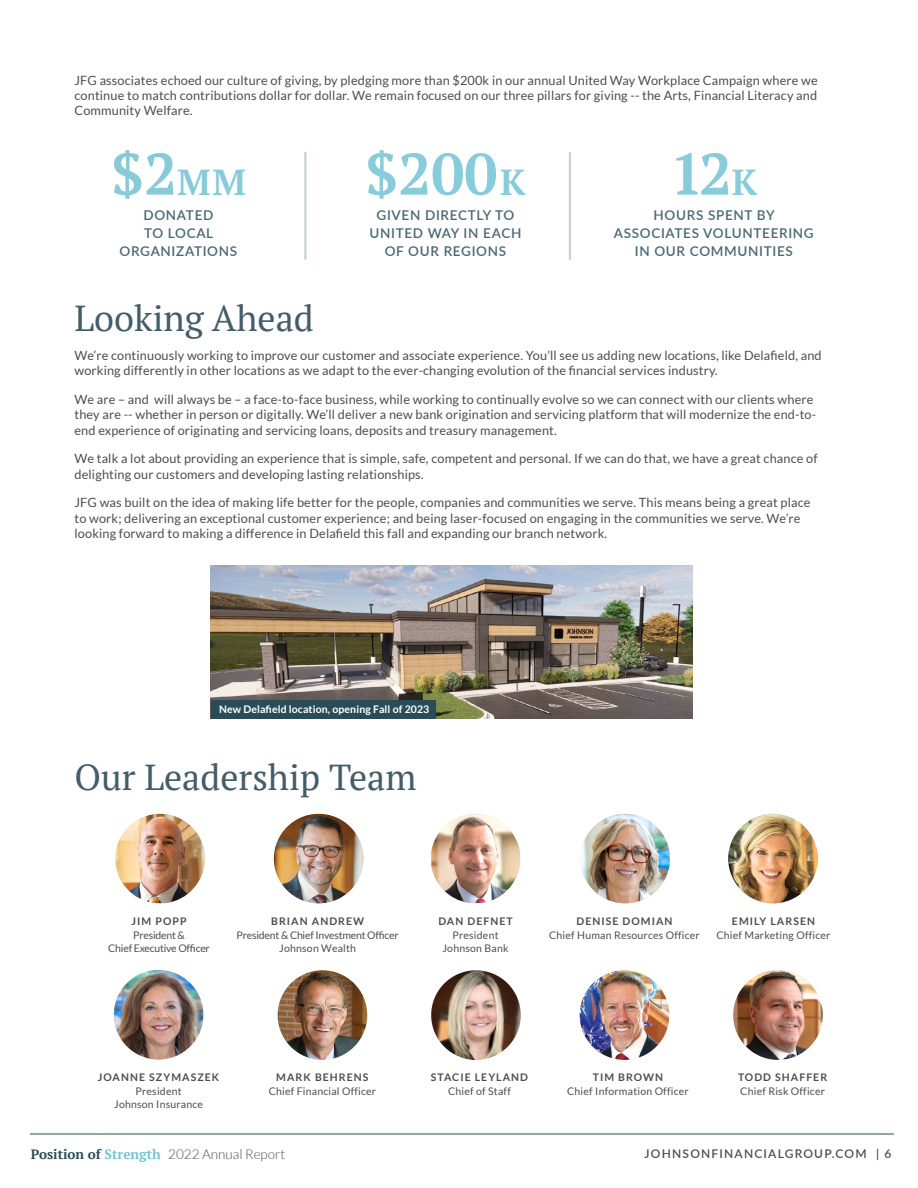
<style>
.page{position:relative;width:918px;height:1188px;background:#fff}
.page>*{position:absolute;margin:0;border:0;box-sizing:border-box;transform-origin:0 0}
.t1{font:700 58.5px "PT Serif";color:#88cbda}
.t2{font:700 58.5px "PT Serif";color:#89cad9}
.t3{font:36px "PT Serif";color:#455c69}
.t4{font:600 13.5px/18px "Lato";letter-spacing:.05em;color:#496772;text-align:center}
.t5{font:300 13.5px "Lato";color:#4d4d4f}
.t6{font:12.75px/15.3px "Lato";letter-spacing:.01em;color:#4d4d4f}
.t7{font:600 12px "Lato";letter-spacing:.1em;color:#4d4d4f}
.t8{font:10.5px/13.5px "Lato";letter-spacing:.02em;color:#4d4d4f;text-align:center}
.t9{font:700 10.5px "Lato";letter-spacing:.1em;color:#4d4d4f}
.t10{font:10.5px/12.8px "Lato";letter-spacing:-.02em;color:#4d4d4f;text-align:center}
.t11{font:700 10.5px "Lato";letter-spacing:.01em;color:#fff}
.s1{font-size:36px}
.s2{font-family:"PT Serif";font-weight:700;color:#294c59}
.s3{font-family:"PT Serif";font-weight:700;color:#73c3d4}
</style>
<div class="page">
<hr style="left:30px;top:1134px;width:864px;height:1px;background:#294c59">
<hr style="left:304px;top:152px;width:3px;height:108px;background:#c9d2d5">
<hr style="left:569px;top:152px;width:2px;height:108px;background:#c9d2d5">
<img style="left:211px;top:565px;width:481px;height:154px">
<div style="left:211px;top:700px;width:225px;height:19px;background:#294c59"></div>
<img style="left:580px;top:814px;width:90px;height:89px;border-radius:45px">
<img style="left:580px;top:970px;width:89px;height:90px;border-radius:45px">
<img style="left:278px;top:970px;width:89px;height:90px;border-radius:45px">
<img style="left:431px;top:814px;width:89px;height:89px">
<img style="left:274px;top:814px;width:89px;height:89px;border-radius:45px">
<img style="left:114px;top:970px;width:89px;height:90px;border-radius:45px">
<img style="left:728px;top:814px;width:90px;height:89px;border-radius:45px">
<img style="left:733px;top:970px;width:90px;height:90px;border-radius:45px">
<img style="left:431px;top:970px;width:90px;height:90px;border-radius:45px">
<img style="left:115px;top:814px;width:90px;height:89px">
<p class="t6" style="left:75px;top:72px;width:745px;text-align:justify">JFG associates echoed our culture of giving, by pledging more than $200k in our annual United Way Workplace Campaign where we continue to match contributions dollar for dollar. We remain focused on our three pillars for giving -- the Arts, Financial Literacy and Community Welfare.</p>
<h1 class="t2" style="left:111px;top:136px;width:136px">$2<span class="s1">MM</span></h1>
<p class="t4" style="left:120px;top:206px;width:119px">DONATED<br>TO LOCAL<br>ORGANIZATIONS</p>
<h1 class="t1" style="left:365px;top:136px;width:162px">$200<span class="s1">K</span></h1>
<p class="t4" style="left:370px;top:206px;width:153px">GIVEN DIRECTLY TO<br>UNITED WAY IN EACH<br>OF OUR REGIONS</p>
<h1 class="t1" style="left:670px;top:136px;width:89px">12<span class="s1">K</span></h1>
<p class="t4" style="left:614px;top:206px;width:201px">HOURS SPENT BY<br>ASSOCIATES VOLUNTEERING<br>IN OUR COMMUNITIES</p>
<h2 class="t3" style="left:75px;top:295px;width:241px">Looking Ahead</h2>
<p class="t6" style="left:75px;top:347px;width:749px">We’re continuously working to improve our customer and associate experience. You’ll see us adding new locations, like Delafield, and working differently in other locations as we adapt to the ever-changing evolution of the financial services industry.</p>
<p class="t6" style="left:75px;top:392px;width:743px">We are – and will always be – a face-to-face business, while working to continually evolve so we can connect with our clients where they are -- whether in person or digitally. We’ll deliver a new bank origination and servicing platform that will modernize the end-to&shy;end experience of originating and servicing loans, deposits and treasury management.</p>
<p class="t6" style="left:75px;top:451px;width:745px">We talk a lot about providing an experience that is simple, safe, competent and personal. If we can do that, we have a great chance of delighting our customers and developing lasting relationships.</p>
<p class="t6" style="left:75px;top:495px;width:738px">JFG was built on the idea of making life better for the people, companies and communities we serve. This means being a great place to work; delivering an exceptional customer experience; and being laser-focused on engaging in the communities we serve. We’re looking forward to making a difference in Delafield this fall and expanding our branch network.</p>
<p class="t11" style="left:219px;top:703px;width:212px">New Delafield location, opening Fall of 2023</p>
<h2 class="t3" style="left:75px;top:754px;width:343px">Our Leadership Team</h2>
<p class="t9" style="left:132px;top:916px;width:57px">JIM POPP</p>
<p class="t10" style="left:108px;top:928px;width:103px;line-height:13.5px">President &amp;<br>Chief Executive Officer</p>
<p class="t9" style="left:271px;top:916px;width:95px">BRIAN ANDREW</p>
<p class="t10" style="left:237px;top:929px;width:164px">President &amp; Chief Investment Officer<br>Johnson Wealth</p>
<p class="t9" style="left:438px;top:916px;width:76px">DAN DEFNET</p>
<p class="t8" style="left:442px;top:928px;width:68px">President<br>Johnson Bank</p>
<p class="t9" style="left:576px;top:915px;width:98px">DENISE DOMIAN</p>
<p class="t8" style="left:549px;top:928px;width:152px">Chief Human Resources Officer</p>
<p class="t9" style="left:732px;top:915px;width:85px">EMILY LARSEN</p>
<p class="t8" style="left:717px;top:928px;width:115px">Chief Marketing Officer</p>
<p class="t9" style="left:98px;top:1071px;width:123px">JOANNE SZYMASZEK</p>
<p class="t8" style="left:114px;top:1085px;width:90px;line-height:12.8px">President<br>Johnson Insurance</p>
<p class="t9" style="left:276px;top:1072px;width:94px">MARK BEHRENS</p>
<p class="t8" style="left:269px;top:1084px;width:109px">Chief Financial Officer</p>
<p class="t9" style="left:431px;top:1072px;width:99px">STACIE LEYLAND</p>
<p class="t8" style="left:448px;top:1084px;width:64px">Chief of Staff</p>
<p class="t9" style="left:593px;top:1072px;width:72px">TIM BROWN</p>
<p class="t8" style="left:567px;top:1084px;width:123px">Chief Information Officer</p>
<p class="t9" style="left:738px;top:1072px;width:91px">TODD SHAFFER</p>
<p class="t8" style="left:740px;top:1084px;width:86px">Chief Risk Officer</p>
<p class="t5" style="left:31px;top:1147px;width:256px"><span class="s2">Position of</span> <span class="s3">Strength</span> 2022 Annual Report</p>
<p class="t7" style="left:645px;top:1145px;width:248px">JOHNSONFINANCIALGROUP.COM | 6</p>
</div>
